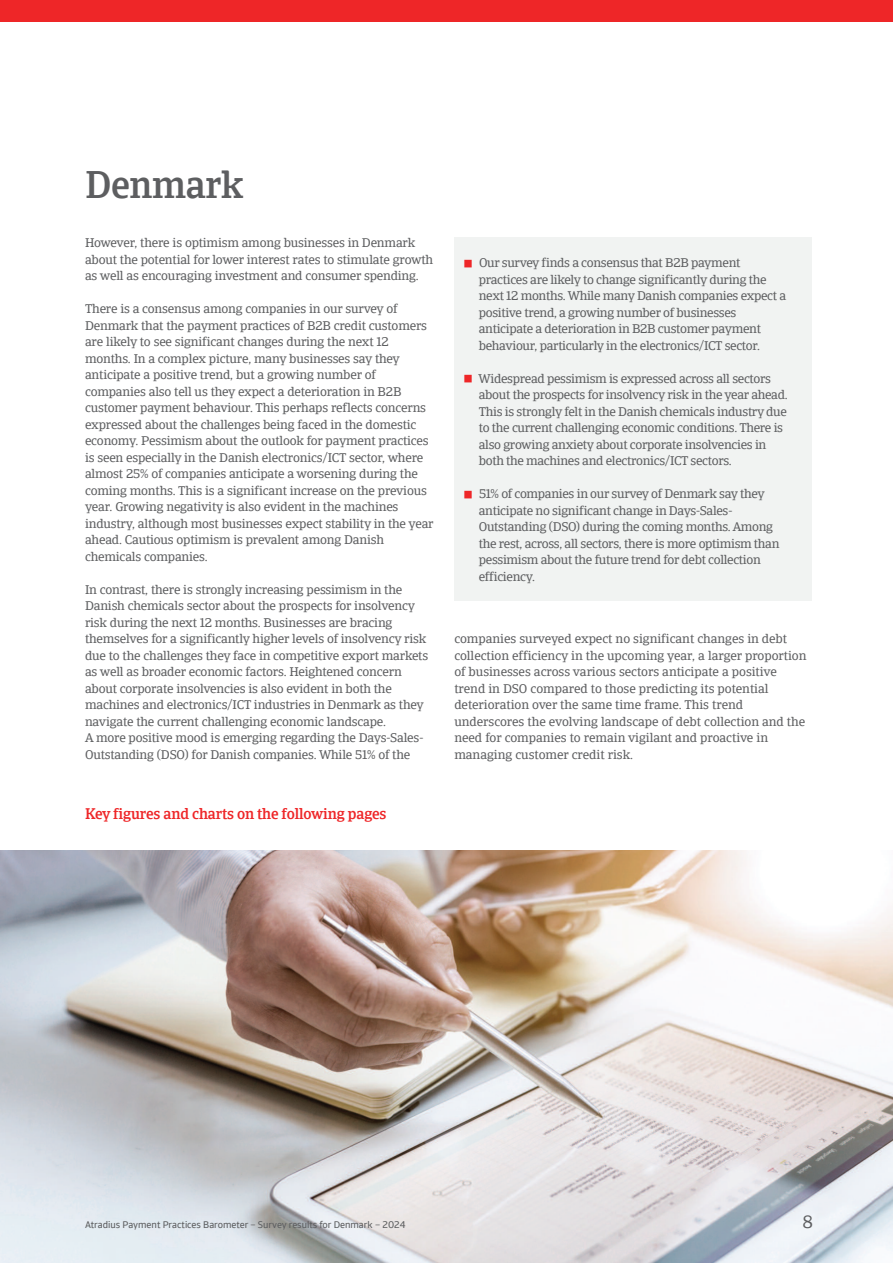
<style>
.page{position:relative;width:893px;height:1263px;background:#fff}
.page>*{position:absolute;margin:0;border:0;box-sizing:border-box;transform-origin:0 0}
.t1{font:500 37.5px "Catalana";letter-spacing:-.01em;color:#5d5e60}
.t2{font:18px "Catalana";color:#5d5e60}
.t3{font:500 15px "Catalana";letter-spacing:-.01em;color:#ee2628}
.t4{font:12.75px/16.5px "Catalana";letter-spacing:-.015em;color:#5d5e60}
.t5{font:9.75px "Catalana Sans";color:#5d5e60}
.s1{font-family:"Menlo";font-weight:700;font-style:italic;color:#ee2628}
</style>
<div class="page">
<img style="left:0;top:850px;width:893px;height:413px">
<div style="left:0;top:0;width:893px;height:21px;background:#ee2628"></div>
<div style="left:455px;top:237px;width:357px;height:364px;background:#f1f3f2"></div>
<h1 class="t1" style="left:85px;top:161px;width:160px">Denmark</h1>
<p class="t4" style="left:85px;top:234px;width:350px">However, there is optimism among businesses in Denmark about the potential for lower interest rates to stimulate growth as well as encouraging investment and consumer spending.</p>
<p class="t4" style="left:85px;top:300px;width:350px">There is a consensus among companies in our survey of Denmark that the payment practices of B2B credit customers are likely to see significant changes during the next 12 months. In a complex picture, many businesses say they anticipate a positive trend, but a growing number of companies also tell us they expect a deterioration in B2B customer payment behaviour. This perhaps reflects concerns expressed about the challenges being faced in the domestic economy. Pessimism about the outlook for payment practices is seen especially in the Danish electronics/ICT sector, where almost 25% of companies anticipate a worsening during the coming months. This is a significant increase on the previous year. Growing negativity is also evident in the machines industry, although most businesses expect stability in the year ahead. Cautious optimism is prevalent among Danish chemicals companies.</p>
<p class="t4" style="left:85px;top:581px;width:345px">In contrast, there is strongly increasing pessimism in the Danish chemicals sector about the prospects for insolvency risk during the next 12 months. Businesses are bracing themselves for a significantly higher levels of insolvency risk due to the challenges they face in competitive export markets as well as broader economic factors. Heightened concern about corporate insolvencies is also evident in both the machines and electronics/ICT industries in Denmark as they navigate the current challenging economic landscape.<br>A more positive mood is emerging regarding the Days-Sales-Outstanding (DSO) for Danish companies. While 51% of the</p>
<p class="t3" style="left:85px;top:804px;width:303px">Key figures and charts on the following pages</p>
<p class="t4" style="left:479px;top:255px;width:309px;text-indent:-14px"><span class="s1">■</span> Our survey finds a consensus that B2B payment practices are likely to change significantly during the next 12 months. While many Danish companies expect a positive trend, a growing number of businesses anticipate a deterioration in B2B customer payment behaviour, particularly in the electronics/ICT sector.</p>
<p class="t4" style="left:479px;top:370px;width:310px;text-indent:-14px"><span class="s1">■</span> Widespread pessimism is expressed across all sectors about the prospects for insolvency risk in the year ahead.<br>This is strongly felt in the Danish chemicals industry due to the current challenging economic conditions. There is also growing anxiety about corporate insolvencies in both the machines and electronics/ICT sectors.</p>
<p class="t4" style="left:479px;top:486px;width:302px;text-indent:-14px"><span class="s1">■</span> 51% of companies in our survey of Denmark say they anticipate no significant change in Days-Sales-Outstanding (DSO) during the coming months. Among the rest, across, all sectors, there is more optimism than pessimism about the future trend for debt collection efficiency.</p>
<p class="t4" style="left:454px;top:630px;width:354px">companies surveyed expect no significant changes in debt collection efficiency in the upcoming year, a larger proportion of businesses across various sectors anticipate a positive trend in DSO compared to those predicting its potential deterioration over the same time frame. This trend underscores the evolving landscape of debt collection and the need for companies to remain vigilant and proactive in managing customer credit risk.</p>
<p class="t5" style="left:85px;top:1218px;width:322px">Atradius Payment Practices Barometer – Survey results for Denmark – 2024</p>
<h2 class="t2" style="left:802px;top:1210px;width:12px">8</h2>
</div>
